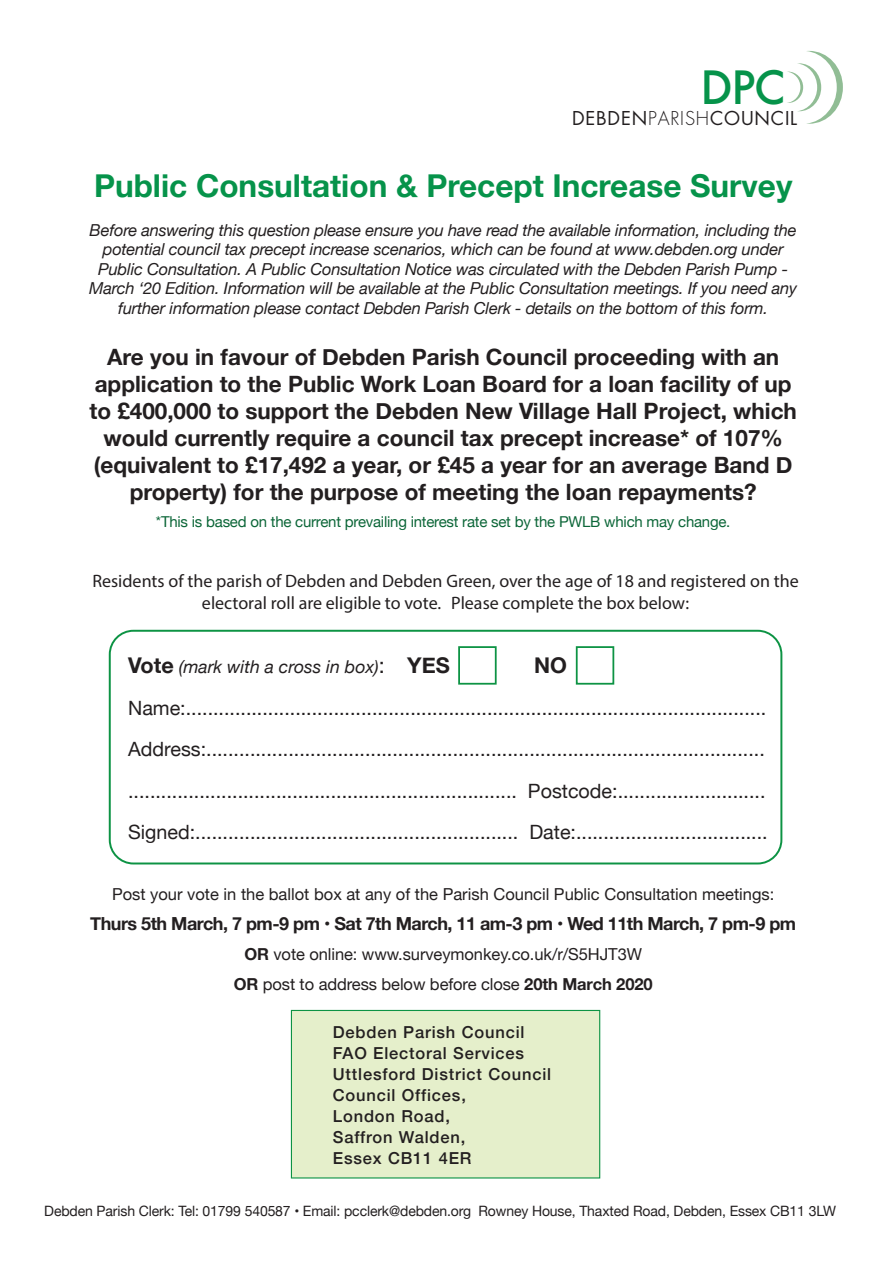
<style>
.page{position:relative;width:893px;height:1263px;background:#fff}
.page>*{position:absolute;margin:0;border:0;box-sizing:border-box;transform-origin:0 0}
.t1{font:500 44.55px "Futura";color:#06934a}
.t2{font:700 31.5px "Helvetica Neue";color:#06934a}
.t3{font:700 22.5px/27px "Helvetica Neue";color:#231f20;text-align:center}
.t4{font:700 21.6px "Helvetica Neue";color:#231f20}
.t5{font:19.65px/41.4px "Helvetica Neue";color:#231f20}
.t6{font:18.6px "Futura";letter-spacing:.045em;color:#231f20}
.t7{font:18px/22.5px "Myriad Pro";color:#231f20;text-align:center}
.t8{font:700 18px "Helvetica Neue";letter-spacing:-.03em;color:#231f20}
.t9{font:italic 17.7px "Helvetica Neue";color:#231f20}
.t10{font:italic 16.5px/19.5px "Helvetica Neue";letter-spacing:-.01em;color:#231f20;text-align:center}
.t11{font:16.5px/30px "Helvetica Neue";color:#231f20;text-align:center}
.t12{font:500 16.5px/21px "Helvetica Neue";letter-spacing:.05em;color:#231f20}
.t13{font:15px "Helvetica Neue";letter-spacing:-.015em;color:#0c6638}
.t14{font:14.25px "Helvetica Neue";letter-spacing:-.01em;color:#231f20}
.s1{font-weight:300}
.s2{font-weight:700;font-style:normal;font-size:21.6px}
.s3{font-style:normal;font-size:21.6px}
.s4{font-weight:700}
</style>
<div class="page">
<div style="left:291px;top:1010px;width:309px;height:168px;background:#e5efcb;border:1px solid #0d9344"></div>
<svg style="left:787px;top:51px;width:56px;height:73px"></svg>
<div style="left:109px;top:630px;width:673px;height:234px;border:2px solid #0d9344;border-radius:24px"></div>
<div style="left:458px;top:646px;width:39px;height:39px;border:2px solid #0d9344"></div>
<div style="left:576px;top:646px;width:38px;height:39px;border:2px solid #0d9344"></div>
<h1 class="t1" style="left:700px;top:57px;width:86px">DPC</h1>
<p class="t6" style="left:572px;top:106px;width:227px">DEBDEN<span class="s1">PARISH</span>COUNCIL</p>
<h2 class="t2" style="left:94px;top:161px;width:700px">Public Consultation &amp; Precept Increase Survey</h2>
<p class="t10" style="left:89px;top:221px;width:709px">Before answering this question please ensure you have read the available information, including the potential council tax precept increase scenarios, which can be found at www.debden.org under Public Consultation. A Public Consultation Notice was circulated with the Debden Parish Pump - March ‘20 Edition. Information will be available at the Public Consultation meetings. If you need any further information please contact Debden Parish Clerk - details on the bottom of this form.</p>
<p class="t3" style="left:89px;top:344px;width:709px">Are you in favour of Debden Parish Council proceeding with an application to the Public Work Loan Board for a loan facility of up to £400,000 to support the Debden New Village Hall Project, which would currently require a council tax precept increase* of 107% (equivalent to £17,492 a year, or £45 a year for an average Band D property) for the purpose of meeting the loan repayments?</p>
<p class="t13" style="left:156px;top:510px;width:576px">*This is based on the current prevailing interest rate set by the PWLB which may change.</p>
<p class="t7" style="left:92px;top:569px;width:708px">Residents of the parish of Debden and Debden Green, over the age of 18 and registered on the electoral roll are eligible to vote. Please complete the box below:</p>
<p class="t9" style="left:128px;top:654px;width:323px"><span class="s2">Vote</span> (mark with a cross in box)<span class="s3">:</span> <span class="s2">YES</span></p>
<p class="t4" style="left:534px;top:649px;width:34px">NO</p>
<p class="t5" style="left:128px;top:688px;width:641px">Name:..........................................................................................................<br>Address:...................................................................................................... ....................................................................... Postcode:...........................<br>Signed:........................................................... Date:...................................</p>
<p class="t11" style="left:112px;top:880px;width:664px">Post your vote in the ballot box at any of the Parish Council Public Consultation meetings:</p>
<p class="t8" style="left:90px;top:910px;width:707px">Thurs 5th March, 7 pm-9 pm • Sat 7th March, 11 am-3 pm • Wed 11th March, 7 pm-9 pm</p>
<p class="t11" style="left:234px;top:940px;width:421px"><span class="s4">OR</span> vote online: www.surveymonkey.co.uk/r/S5HJT3W<br><span class="s4">OR</span> post to address below before close <span class="s4">20th March 2020</span></p>
<p class="t12" style="left:333px;top:1021px;width:220px">Debden Parish Council<br>FAO Electoral Services<br>Uttlesford District Council<br>Council Offices,<br>London Road,<br>Saffron Walden,<br>Essex CB11 4ER</p>
<p class="t14" style="left:44px;top:1200px;width:793px">Debden Parish Clerk: Tel: 01799 540587 • Email: pcclerk@debden.org Rowney House, Thaxted Road, Debden, Essex CB11 3LW</p>
</div>
